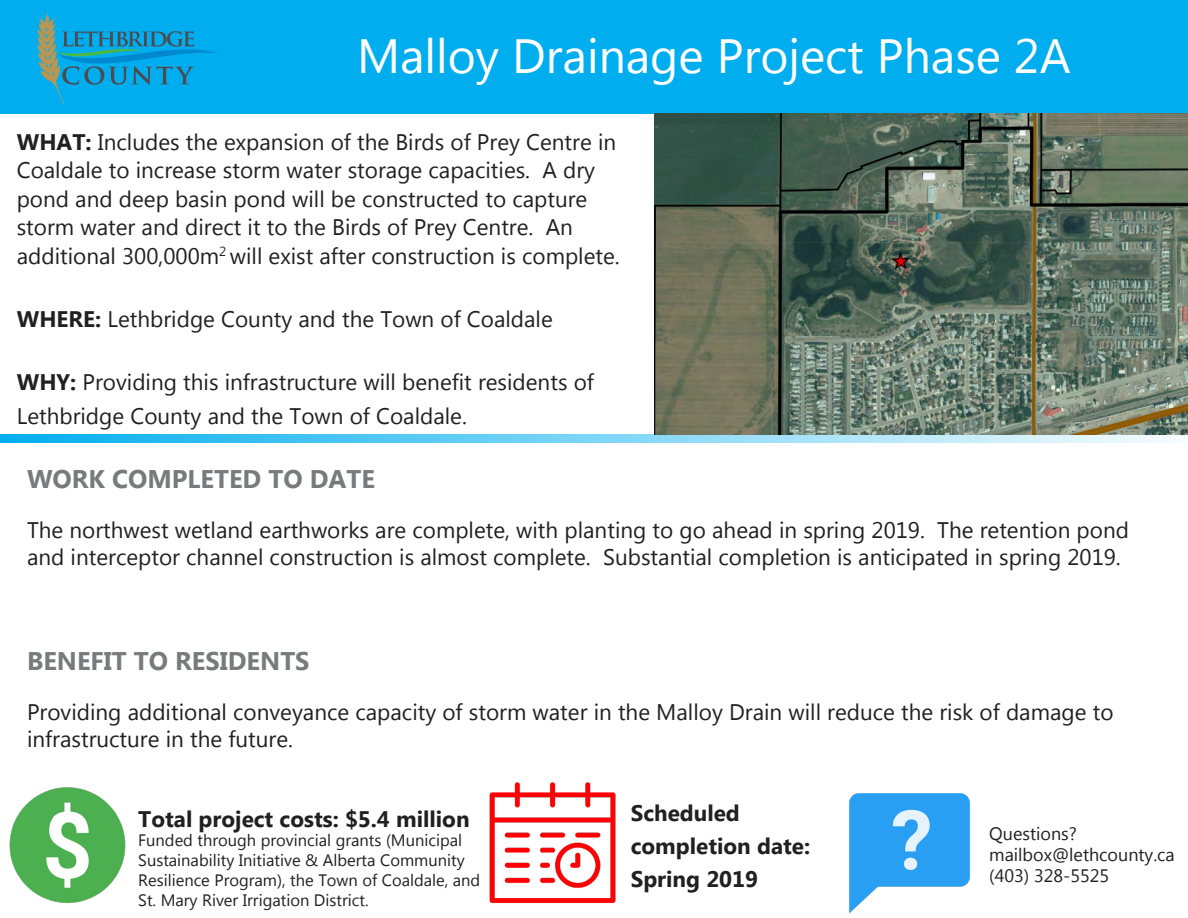
<style>
.page{position:relative;width:1188px;height:918px;background:#fff}
.page>*{position:absolute;margin:0;border:0;box-sizing:border-box;transform-origin:0 0}
.t1{font:48px "Myanmar Text";color:#fff}
.t2{font:700 25.5px "Myanmar Text";color:#787a7d}
.t3{font:22.5px/28.5px "Myanmar Text";color:#231f20}
.t4{font:700 22.5px/33px "Myanmar Text";color:#231f20}
.t5{font:18px "Myanmar Text";color:#231f20}
.t6{font:16.5px/19.8px "Myanmar Text";color:#231f20}
.s1{font-weight:700}
</style>
<div class="page">
<svg style="left:0;top:434px;width:1188px;height:9px;background:#79cfef"></svg>
<div style="left:0;top:0;width:1188px;height:113px;background:#00aeef"></div>
<img style="left:9px;top:787px;width:117px;height:117px">
<img style="left:489px;top:782px;width:127px;height:121px">
<img style="left:849px;top:793px;width:122px;height:121px">
<svg style="left:35px;top:10px;width:182px;height:95px"></svg>
<img style="left:654px;top:113px;width:534px;height:321px">
<p class="t1" style="left:357px;top:28px;width:715px">Malloy Drainage Project Phase 2A</p>
<p class="t3" style="left:17px;top:128px;width:605px"><span class="s1">WHAT:</span> Includes the expansion of the Birds of Prey Centre in Coaldale to increase storm water storage capacities. A dry pond and deep basin pond will be constructed to capture storm water and direct it to the Birds of Prey Centre. An additional 300,000m<sup>2</sup> will exist after construction is complete.</p>
<p class="t3" style="left:17px;top:305px;width:538px"><span class="s1">WHERE:</span> Lethbridge County and the Town of Coaldale</p>
<p class="t3" style="left:17px;top:365px;width:579px;line-height:34.5px"><span class="s1">WHY:</span> Providing this infrastructure will benefit residents of<br>Lethbridge County and the Town of Coaldale.</p>
<p class="t2" style="left:27px;top:464px;width:349px">WORK COMPLETED TO DATE</p>
<p class="t3" style="left:27px;top:517px;width:1104px;line-height:27px">The northwest wetland earthworks are complete, with planting to go ahead in spring 2019. The retention pond and interceptor channel construction is almost complete. Substantial completion is anticipated in spring 2019.</p>
<p class="t2" style="left:27px;top:646px;width:284px">BENEFIT TO RESIDENTS</p>
<p class="t3" style="left:27px;top:699px;width:1088px;line-height:27px">Providing additional conveyance capacity of storm water in the Malloy Drain will reduce the risk of damage to infrastructure in the future.</p>
<p class="t4" style="left:138px;top:802px;width:333px">Total project costs: $5.4 million</p>
<p class="t6" style="left:138px;top:831px;width:344px">Funded through provincial grants (Municipal Sustainability Initiative &amp; Alberta Community Resilience Program), the Town of Coaldale, and St. Mary River Irrigation District.</p>
<p class="t4" style="left:631px;top:797px;width:111px">Scheduled</p>
<p class="t4" style="left:631px;top:830px;width:181px">completion date:<br>Spring 2019</p>
<p class="t5" style="left:989px;top:824px;width:89px">Questions?</p>
<p class="t5" style="left:989px;top:845px;width:187px">mailbox@lethcounty.ca</p>
<p class="t5" style="left:989px;top:866px;width:122px">(403) 328-5525</p>
</div>
